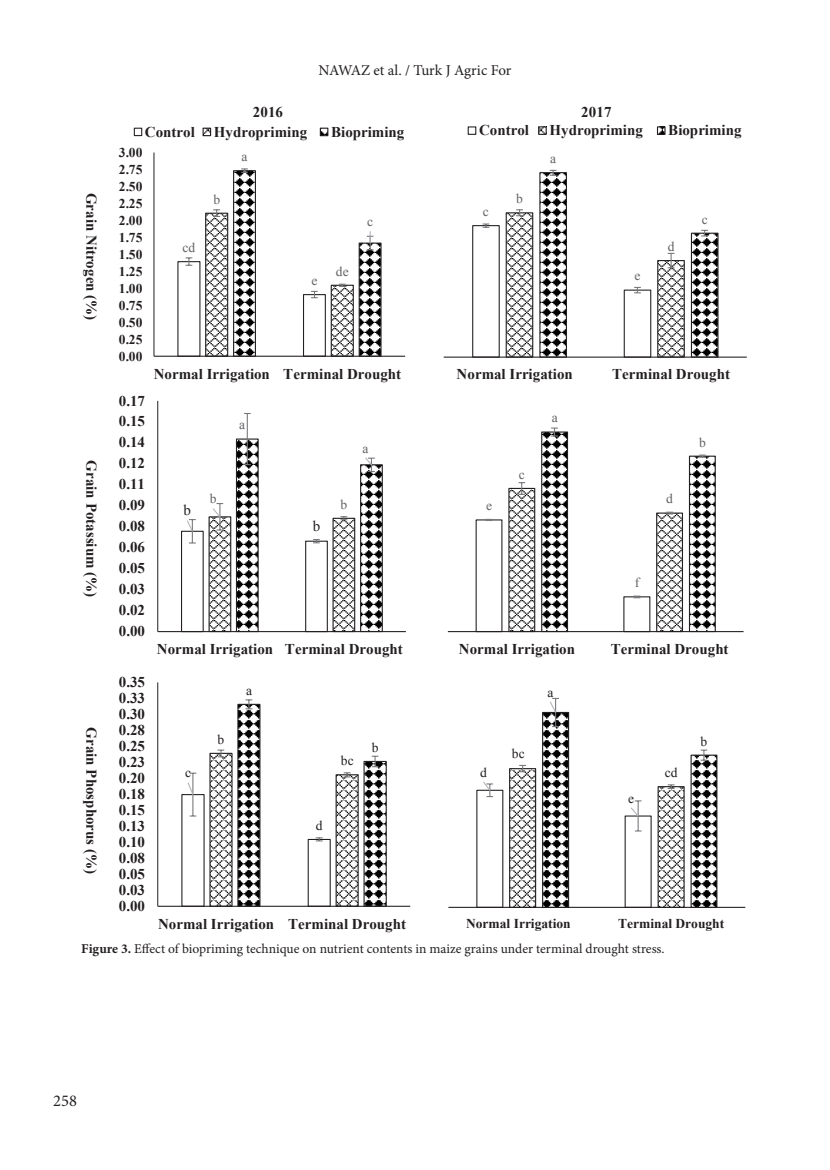
<style>
.page{position:relative;width:830px;height:1170px;background:#fff}
.page>*{position:absolute;margin:0;border:0;box-sizing:border-box;transform-origin:0 0}
.t1{font:16.5px "Minion Pro";color:#231f20}
.t2{font:700 15px "Times New Roman";color:#231f20}
.t3{font:15px "Minion Pro";letter-spacing:-.005em;color:#231f20}
.t4{font:15px "Times New Roman";color:#231f20}
.t5{font:13.5px "Minion Pro";color:#231f20}
.t6{font:700 13.5px "Times New Roman";letter-spacing:.005em;color:#231f20}
.t7{font:13.5px "Times New Roman";color:#636366}
.t8{font:13.5px "Times New Roman";color:#231f20}
.s1{font-weight:700}
</style>
<div class="page">
<svg style="left:185px;top:257px;width:7px;height:9px"></svg>
<hr style="left:153px;top:152px;width:1px;height:204px;background:#231f20">
<hr style="left:154px;top:355px;width:251px;height:2px;background:#231f20">
<svg style="left:204px;top:168px;width:178px;height:189px"></svg>
<div style="left:134px;top:128px;width:8px;height:8px;border:1px solid #231f20"></div>
<svg style="left:204px;top:130px;width:5px;height:4px"></svg>
<div style="left:202px;top:128px;width:9px;height:8px;border:1px solid #231f20"></div>
<div style="left:319px;top:128px;width:9px;height:8px;border:1px solid #231f20"></div>
<div style="left:472px;top:225px;width:27px;height:132px;border:1px solid #231f20"></div>
<svg style="left:482px;top:223px;width:7px;height:5px"></svg>
<svg style="left:505px;top:170px;width:213px;height:188px"></svg>
<hr style="left:443px;top:356px;width:303px;height:1px;background:#231f20">
<div style="left:467px;top:126px;width:9px;height:9px;border:1px solid #231f20"></div>
<svg style="left:540px;top:128px;width:4px;height:5px"></svg>
<div style="left:538px;top:126px;width:8px;height:9px;border:1px solid #231f20"></div>
<svg style="left:658px;top:128px;width:5px;height:5px"></svg>
<div style="left:656px;top:126px;width:9px;height:9px;border:1px solid #231f20"></div>
<div style="left:181px;top:530px;width:22px;height:102px;border:1px solid #231f20"></div>
<hr style="left:157px;top:401px;width:1px;height:230px;background:#231f20">
<hr style="left:158px;top:631px;width:247px;height:1px;background:#231f20">
<svg style="left:186px;top:519px;width:10px;height:24px"></svg>
<svg style="left:208px;top:413px;width:175px;height:219px"></svg>
<svg style="left:485px;top:519px;width:7px;height:2px"></svg>
<svg style="left:508px;top:427px;width:208px;height:204px"></svg>
<hr style="left:447px;top:631px;width:296px;height:1px;background:#231f20">
<svg style="left:209px;top:699px;width:178px;height:208px"></svg>
<hr style="left:157px;top:682px;width:1px;height:224px;background:#231f20">
<hr style="left:158px;top:905px;width:252px;height:1px;background:#231f20">
<svg style="left:186px;top:772px;width:10px;height:44px"></svg>
<hr style="left:448px;top:906px;width:297px;height:1px;background:#231f20">
<svg style="left:482px;top:782px;width:11px;height:15px"></svg>
<svg style="left:508px;top:697px;width:209px;height:211px"></svg>
<p class="t3" style="left:318px;top:60px;width:194px">NAWAZ et al. / Turk J Agric For</p>
<p class="t2" style="left:253px;top:102px;width:32px">2016</p>
<p class="t2" style="left:581px;top:102px;width:32px">2017</p>
<p class="t2" style="left:102px;top:193px;width:129px;rotate:90deg">G ni ar N negor t i %( )</p>
<p class="t2" style="left:102px;top:460px;width:138px;rotate:90deg">G niar P mui ssato %( )</p>
<p class="t2" style="left:102px;top:727px;width:148px;rotate:90deg">G ni ar P surohpsoh %( )</p>
<p class="t2" style="left:145px;top:121px;width:51px">Control</p>
<p class="t2" style="left:214px;top:121px;width:95px">Hydropriming</p>
<p class="t2" style="left:331px;top:121px;width:75px">Biopriming</p>
<p class="t6" style="left:119px;top:143px;width:25px">3.00</p>
<p class="t6" style="left:119px;top:160px;width:25px">2.75</p>
<p class="t6" style="left:119px;top:177px;width:25px">2.50</p>
<p class="t6" style="left:119px;top:194px;width:25px">2.25</p>
<p class="t6" style="left:119px;top:211px;width:25px">2.00</p>
<p class="t6" style="left:119px;top:228px;width:25px">1.75</p>
<p class="t6" style="left:119px;top:245px;width:25px">1.50</p>
<p class="t6" style="left:119px;top:262px;width:25px">1.25</p>
<p class="t6" style="left:119px;top:279px;width:25px">1.00</p>
<p class="t6" style="left:119px;top:296px;width:25px">0.75</p>
<p class="t6" style="left:119px;top:313px;width:25px">0.50</p>
<p class="t6" style="left:119px;top:329px;width:25px">0.25</p>
<p class="t6" style="left:119px;top:346px;width:25px">0.00</p>
<p class="t2" style="left:119px;top:390px;width:28px">0.17</p>
<p class="t2" style="left:119px;top:411px;width:28px">0.15</p>
<p class="t2" style="left:119px;top:432px;width:28px">0.14</p>
<p class="t2" style="left:119px;top:453px;width:28px">0.12</p>
<p class="t2" style="left:119px;top:474px;width:28px">0.11</p>
<p class="t2" style="left:119px;top:495px;width:28px">0.09</p>
<p class="t2" style="left:119px;top:516px;width:28px">0.08</p>
<p class="t2" style="left:119px;top:537px;width:28px">0.06</p>
<p class="t2" style="left:119px;top:558px;width:28px">0.05</p>
<p class="t2" style="left:119px;top:579px;width:28px">0.03</p>
<p class="t2" style="left:119px;top:599px;width:28px">0.02</p>
<p class="t2" style="left:119px;top:620px;width:28px">0.00</p>
<p class="t2" style="left:119px;top:671px;width:28px">0.35</p>
<p class="t2" style="left:119px;top:687px;width:28px">0.33</p>
<p class="t2" style="left:119px;top:703px;width:28px">0.30</p>
<p class="t2" style="left:119px;top:719px;width:28px">0.28</p>
<p class="t2" style="left:119px;top:735px;width:28px">0.25</p>
<p class="t2" style="left:119px;top:751px;width:28px">0.23</p>
<p class="t2" style="left:119px;top:767px;width:28px">0.20</p>
<p class="t2" style="left:119px;top:783px;width:28px">0.18</p>
<p class="t2" style="left:119px;top:799px;width:28px">0.15</p>
<p class="t2" style="left:119px;top:815px;width:28px">0.13</p>
<p class="t2" style="left:119px;top:831px;width:28px">0.10</p>
<p class="t2" style="left:119px;top:847px;width:28px">0.08</p>
<p class="t2" style="left:119px;top:863px;width:28px">0.05</p>
<p class="t2" style="left:119px;top:879px;width:28px">0.03</p>
<p class="t2" style="left:119px;top:895px;width:28px">0.00</p>
<p class="t7" style="left:182px;top:238px;width:14px">cd</p>
<p class="t7" style="left:213px;top:190px;width:8px">b</p>
<p class="t7" style="left:241px;top:147px;width:7px">a</p>
<p class="t7" style="left:311px;top:271px;width:7px">e</p>
<p class="t7" style="left:336px;top:262px;width:14px">de</p>
<p class="t7" style="left:367px;top:212px;width:7px">c</p>
<p class="t2" style="left:154px;top:363px;width:249px">Normal Irrigation Terminal Drought</p>
<p class="t7" style="left:239px;top:416px;width:7px">a</p>
<p class="t4" style="left:183px;top:500px;width:9px">b</p>
<p class="t7" style="left:210px;top:490px;width:8px">b</p>
<p class="t4" style="left:312px;top:516px;width:9px">b</p>
<p class="t7" style="left:362px;top:439px;width:7px">a</p>
<p class="t7" style="left:340px;top:495px;width:8px">b</p>
<p class="t2" style="left:157px;top:638px;width:247px">Normal Irrigation Terminal Drought</p>
<p class="t8" style="left:185px;top:763px;width:7px">c</p>
<p class="t8" style="left:217px;top:730px;width:8px">b</p>
<p class="t8" style="left:246px;top:681px;width:7px">a</p>
<p class="t8" style="left:341px;top:751px;width:14px">bc</p>
<p class="t8" style="left:371px;top:738px;width:8px">b</p>
<p class="t8" style="left:315px;top:816px;width:8px">d</p>
<p class="t2" style="left:479px;top:120px;width:52px">Control</p>
<p class="t2" style="left:549px;top:120px;width:95px">Hydropriming</p>
<p class="t2" style="left:668px;top:120px;width:75px">Biopriming</p>
<p class="t7" style="left:482px;top:202px;width:7px">c</p>
<p class="t7" style="left:516px;top:189px;width:8px">b</p>
<p class="t7" style="left:550px;top:149px;width:7px">a</p>
<p class="t7" style="left:634px;top:267px;width:7px">e</p>
<p class="t7" style="left:667px;top:237px;width:8px">d</p>
<p class="t7" style="left:701px;top:210px;width:7px">c</p>
<p class="t2" style="left:456px;top:364px;width:118px">Normal Irrigation</p>
<p class="t2" style="left:612px;top:364px;width:119px">Terminal Drought</p>
<p class="t7" style="left:486px;top:496px;width:7px">e</p>
<p class="t7" style="left:518px;top:465px;width:7px">c</p>
<p class="t7" style="left:551px;top:409px;width:7px">a</p>
<p class="t7" style="left:666px;top:490px;width:8px">d</p>
<p class="t7" style="left:698px;top:433px;width:8px">b</p>
<p class="t7" style="left:634px;top:573px;width:6px">f</p>
<p class="t2" style="left:458px;top:638px;width:117px">Normal Irrigation</p>
<p class="t2" style="left:610px;top:638px;width:119px">Terminal Drought</p>
<p class="t8" style="left:480px;top:763px;width:8px">d</p>
<p class="t8" style="left:511px;top:744px;width:14px">bc</p>
<p class="t8" style="left:547px;top:683px;width:7px">a</p>
<p class="t8" style="left:628px;top:789px;width:7px">e</p>
<p class="t8" style="left:664px;top:763px;width:14px">cd</p>
<p class="t8" style="left:700px;top:732px;width:8px">b</p>
<p class="t6" style="left:466px;top:913px;width:106px">Normal Irrigation</p>
<p class="t6" style="left:617px;top:913px;width:108px">Terminal Drought</p>
<p class="t5" style="left:81px;top:940px;width:584px"><span class="s1">Figure 3.</span> Effect of biopriming technique on nutrient contents in maize grains under terminal drought stress.</p>
<p class="t2" style="left:158px;top:913px;width:249px">Normal Irrigation Terminal Drought</p>
<p class="t1" style="left:53px;top:1089px;width:25px">258</p>
</div>
